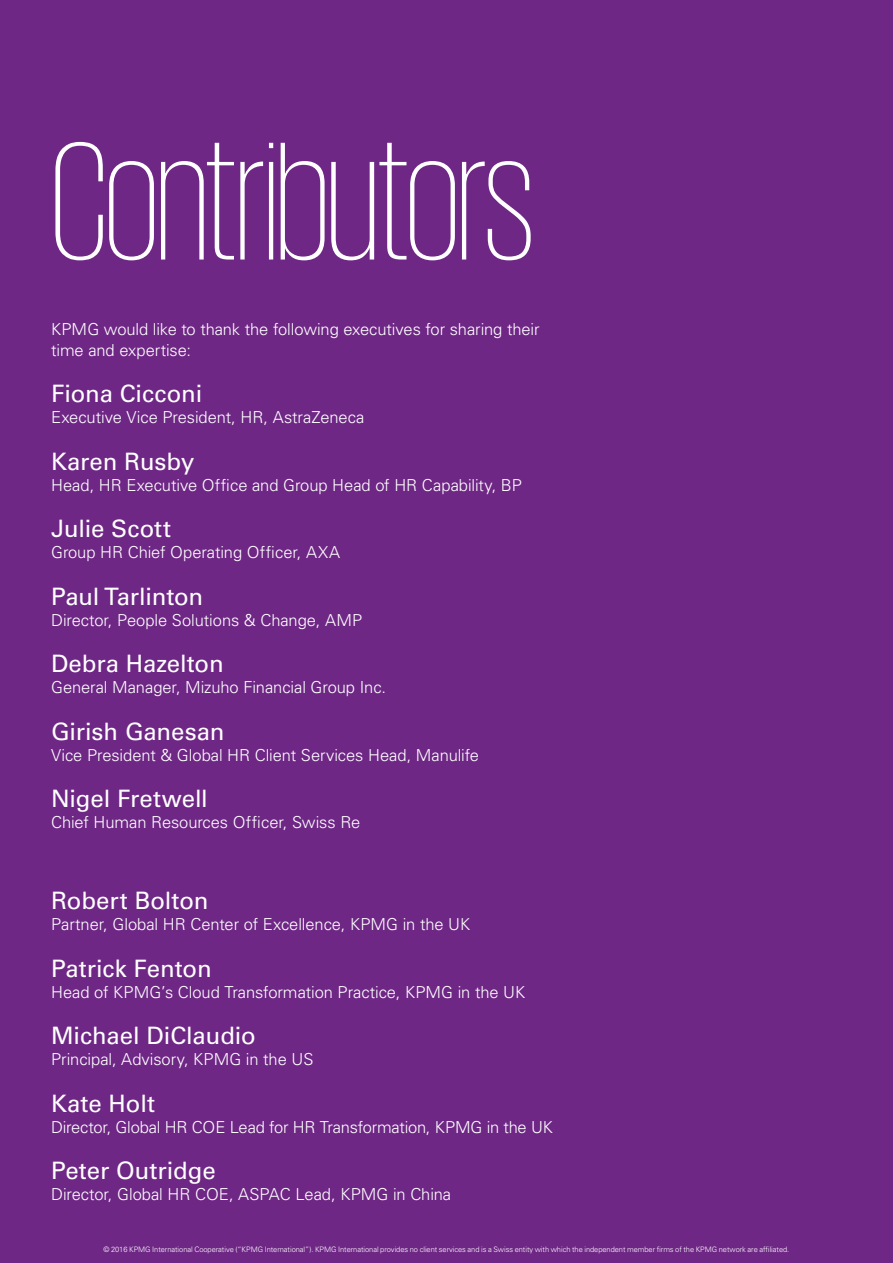
<style>
.page{position:relative;width:893px;height:1263px;background:#6f2786}
.page>*{position:absolute;margin:0;border:0;box-sizing:border-box;transform-origin:0 0}
.t1{font:200 172.2px "KPMG";letter-spacing:-.02em;color:#fff}
.t2{font:24px "Univers LT Std";letter-spacing:-.005em;color:#fff}
.t3{font:300 16.5px/21px "Univers LT Std";letter-spacing:-.005em;color:#fff}
.t4{font:300 7.5px "Univers LT Std";letter-spacing:-.005em;color:#fff}
</style>
<div class="page">
<h1 class="t1" style="left:50px;top:120px;width:486px">Contributors</h1>
<p class="t3" style="left:51px;top:318px;width:490px">KPMG would like to thank the following executives for sharing their time and expertise:</p>
<h2 class="t2" style="left:51px;top:380px;width:153px">Fiona Cicconi</h2>
<p class="t3" style="left:51px;top:407px;width:315px">Executive Vice President, HR, AstraZeneca</p>
<h2 class="t2" style="left:51px;top:447px;width:145px">Karen Rusby</h2>
<p class="t3" style="left:51px;top:474px;width:472px">Head, HR Executive Office and Group Head of HR Capability, BP</p>
<h2 class="t2" style="left:51px;top:515px;width:121px">Julie Scott</h2>
<p class="t3" style="left:51px;top:542px;width:291px">Group HR Chief Operating Officer, AXA</p>
<h2 class="t2" style="left:51px;top:582px;width:154px">Paul Tarlinton</h2>
<p class="t3" style="left:51px;top:609px;width:313px">Director, People Solutions &amp; Change, AMP</p>
<h2 class="t2" style="left:51px;top:650px;width:174px">Debra Hazelton</h2>
<p class="t3" style="left:51px;top:677px;width:337px">General Manager, Mizuho Financial Group Inc.</p>
<h2 class="t2" style="left:51px;top:717px;width:175px">Girish Ganesan</h2>
<p class="t3" style="left:51px;top:745px;width:430px">Vice President &amp; Global HR Client Services Head, Manulife</p>
<h2 class="t2" style="left:51px;top:785px;width:158px">Nigel Fretwell</h2>
<p class="t3" style="left:51px;top:812px;width:311px">Chief Human Resources Officer, Swiss Re</p>
<h2 class="t2" style="left:51px;top:886px;width:159px">Robert Bolton</h2>
<p class="t3" style="left:51px;top:914px;width:421px">Partner, Global HR Center of Excellence, KPMG in the UK</p>
<h2 class="t2" style="left:51px;top:954px;width:162px">Patrick Fenton</h2>
<p class="t3" style="left:51px;top:981px;width:476px">Head of KPMG’s Cloud Transformation Practice, KPMG in the UK</p>
<h2 class="t2" style="left:51px;top:1021px;width:206px">Michael DiClaudio</h2>
<p class="t3" style="left:51px;top:1049px;width:264px">Principal, Advisory, KPMG in the US</p>
<h2 class="t2" style="left:51px;top:1089px;width:105px">Kate Holt</h2>
<p class="t3" style="left:51px;top:1116px;width:503px">Director, Global HR COE Lead for HR Transformation, KPMG in the UK</p>
<h2 class="t2" style="left:51px;top:1156px;width:166px">Peter Outridge</h2>
<p class="t3" style="left:51px;top:1184px;width:402px">Director, Global HR COE, ASPAC Lead, KPMG in China</p>
<p class="t4" style="left:104px;top:1245px;width:687px">© 2016 KPMG International Cooperative (“KPMG International”). KPMG International provides no client services and is a Swiss entity with which the independent member firms of the KPMG network are affiliated.</p>
</div>
